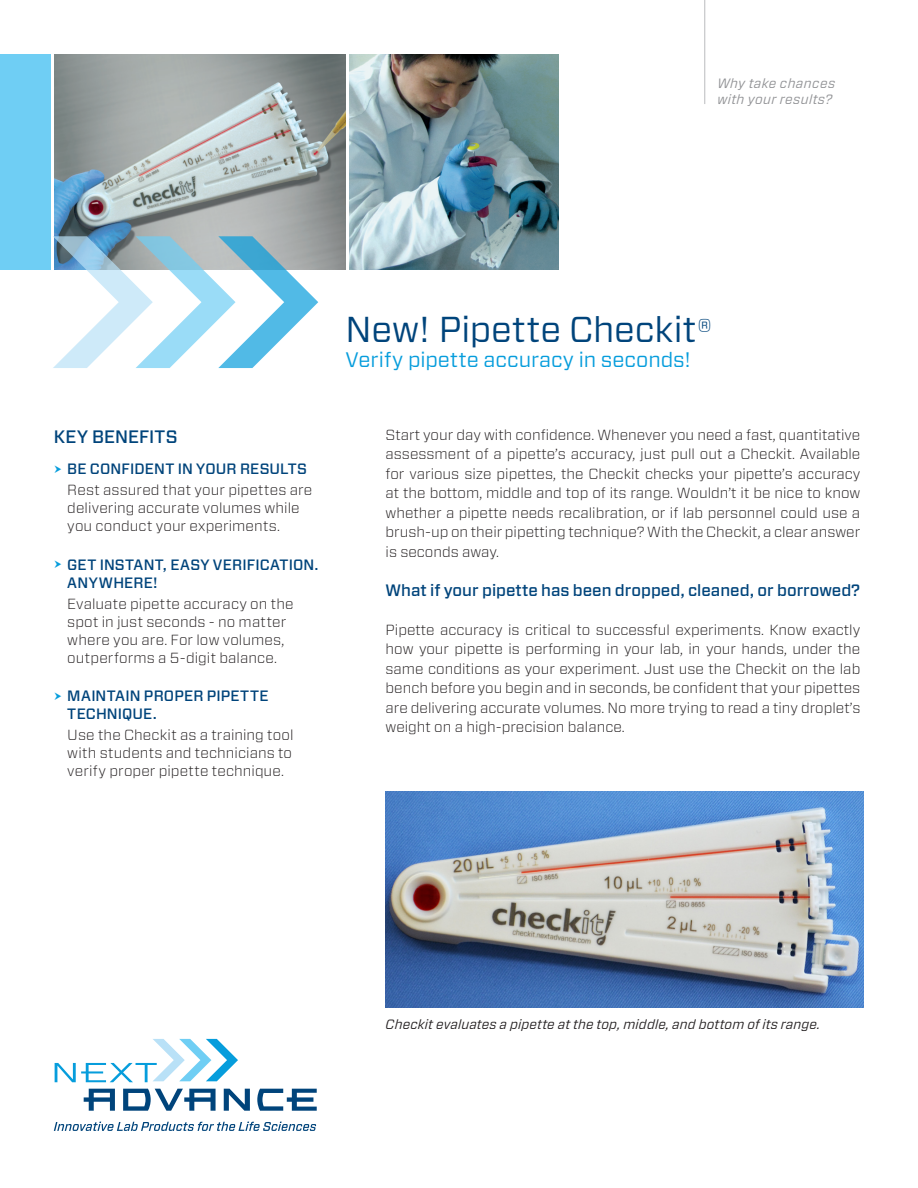
<style>
.page{position:relative;width:918px;height:1188px;background:#fff}
.page>*{position:absolute;margin:0;border:0;box-sizing:border-box;transform-origin:0 0}
.Head1{font:36px "Forza";color:#00447b}
.Head1-2{font:21px "Forza";color:#069ddc}
.Sidebar_subhead{font:500 18px "Forza";letter-spacing:.005em;color:#00447b}
.Sidebar_subhead-2{font:500 16.5px "Forza";color:#00447b}
.Bulleted_Sidebar_1{font:500 15px/18px "Forza";letter-spacing:.01em;color:#00447b}
.Sidebar_subhead-3{font:300 14.7px/19.5px "Forza";color:#231f20;text-align:justify}
.bulleted_sidebar_2{font:300 14.7px/18px "Forza";letter-spacing:.005em;color:#231f20}
.t1{font:italic 13.5px "Forza";letter-spacing:.015em;color:#231f20}
.header_description{font:italic 13.5px/16.2px "Forza";letter-spacing:.035em;color:#919295}
.s1{font-size:33px}
</style>
<div class="page">
<svg style="left:55px;top:1039px;width:183px;height:43px"></svg>
<svg style="left:84px;top:1089px;width:31px;height:22px"></svg>
<svg style="left:123px;top:1089px;width:93px;height:22px"></svg>
<svg style="left:224px;top:1089px;width:26px;height:22px"></svg>
<svg style="left:257px;top:1089px;width:60px;height:22px"></svg>
<svg style="left:54px;top:1122px;width:262px;height:9px"></svg>
<hr style="left:704px;top:0;width:1px;height:104px;background:#babbbe">
<img style="left:54px;top:54px;width:292px;height:216px">
<img style="left:349px;top:54px;width:209px;height:216px">
<svg style="left:53px;top:236px;width:265px;height:132px"></svg>
<div style="left:0;top:54px;width:50px;height:216px;background:#6fcef4"></div>
<img style="left:386px;top:792px;width:478px;height:216px">
<p class="header_description" style="left:717px;top:75px;width:119px">Why take chances with your results?</p>
<p class="Sidebar_subhead" style="left:54px;top:424px;width:125px">KEY BENEFITS</p>
<p class="Bulleted_Sidebar_1" style="left:67px;top:460px;width:241px">BE CONFIDENT IN YOUR RESULTS</p>
<p class="bulleted_sidebar_2" style="left:67px;top:481px;width:247px">Rest assured that your pipettes are delivering accurate volumes while you conduct your experiments.</p>
<p class="Bulleted_Sidebar_1" style="left:67px;top:556px;width:253px">GET INSTANT, EASY VERIFICATION.<br>ANYWHERE!</p>
<p class="bulleted_sidebar_2" style="left:67px;top:594px;width:228px">Evaluate pipette accuracy on the spot in just seconds - no matter where you are. For low volumes, outperforms a 5-digit balance.</p>
<p class="Bulleted_Sidebar_1" style="left:67px;top:687px;width:203px">MAINTAIN PROPER PIPETTE<br>TECHNIQUE.</p>
<p class="bulleted_sidebar_2" style="left:67px;top:726px;width:228px;text-align:justify">Use the Checkit as a training tool with students and technicians to verify proper pipette technique.</p>
<p class="Head1" style="left:346px;top:305px;width:368px">New! Pipette Checkit<span class="s1">®</span></p>
<p class="Head1-2" style="left:346px;top:346px;width:347px">Verify pipette accuracy in seconds!</p>
<p class="Sidebar_subhead-3" style="left:386px;top:425px;width:476px">Start your day with confidence. Whenever you need a fast, quantitative assessment of a pipette’s accuracy, just pull out a Checkit. Available for various size pipettes, the Checkit checks your pipette’s accuracy at the bottom, middle and top of its range. Wouldn’t it be nice to know whether a pipette needs recalibration, or if lab personnel could use a brush-up on their pipetting technique? With the Checkit, a clear answer is seconds away.</p>
<p class="Sidebar_subhead-2" style="left:386px;top:579px;width:476px">What if your pipette has been dropped, cleaned, or borrowed?</p>
<p class="Sidebar_subhead-3" style="left:386px;top:620px;width:476px">Pipette accuracy is critical to successful experiments. Know exactly how your pipette is performing in your lab, in your hands, under the same conditions as your experiment. Just use the Checkit on the lab bench before you begin and in seconds, be confident that your pipettes are delivering accurate volumes. No more trying to read a tiny droplet’s weight on a high-precision balance.</p>
<p class="t1" style="left:386px;top:1015px;width:436px">Checkit evaluates a pipette at the top, middle, and bottom of its range.</p>
</div>
